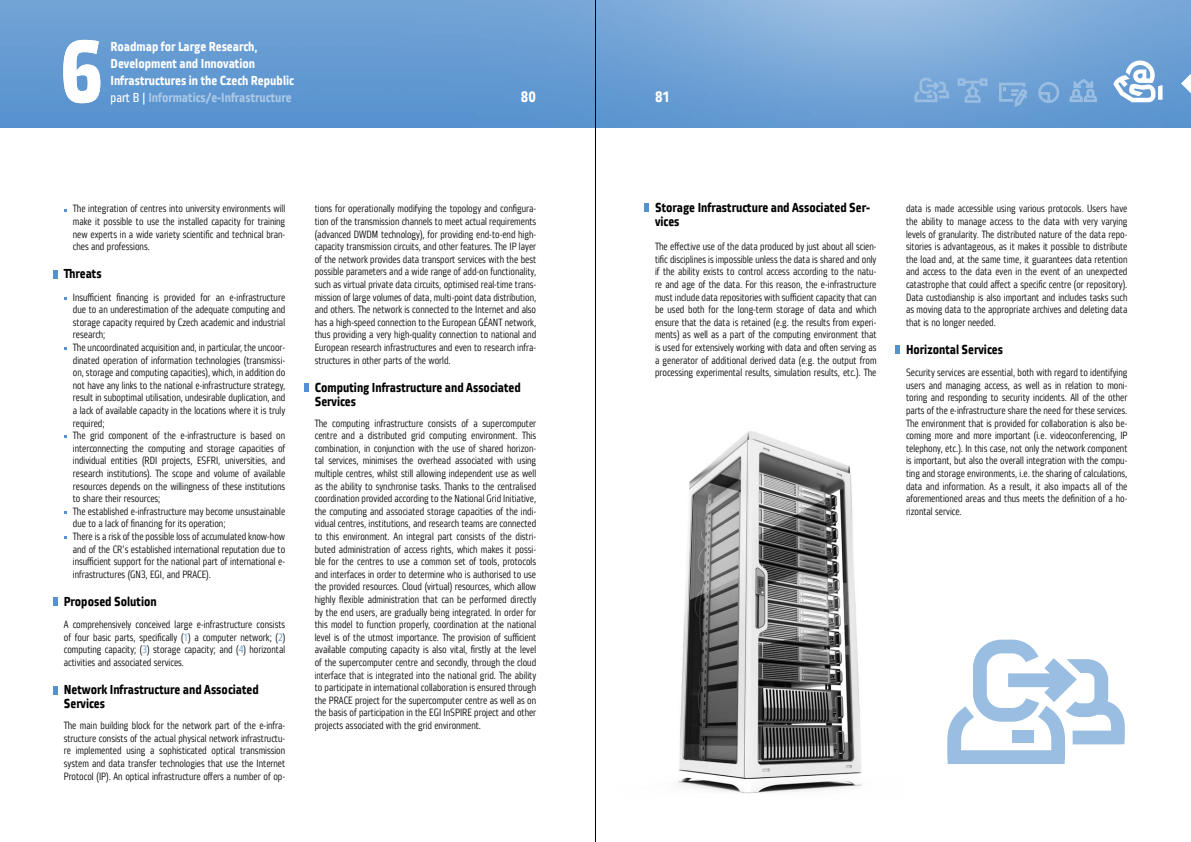
<style>
.page{position:relative;width:1191px;height:842px;background:#fff}
.page>*{position:absolute;margin:0;border:0;box-sizing:border-box;transform-origin:0 0}
.t1{font:700 87px "Vida 22 Pro";color:#fff}
.t2{font:700 15px "Vida 22 Pro";color:#fff}
.t3{font:700 13px/14px "Vida 22 Pro";color:#000}
.t4{font:700 13px/17px "Vida 22 Pro";color:#fff}
.t5{font:700 13px "Vida 22 Pro";color:#abc8e6}
.t6{font:10.5px/12.6px "Vida 21 Pro";color:#000;text-align:justify}
.s1{font-weight:400;color:#fff}
.s2{color:#5691ce}
</style>
<div class="page">
<img style="left:0;top:0;width:595px;height:127px">
<svg style="left:596px;top:0;width:595px;height:127px;background:#76a6d7"></svg>
<svg style="left:1181px;top:66px;width:10px;height:35px"></svg>
<img style="left:678px;top:431px;width:184px;height:363px">
<svg style="left:947px;top:640px;width:177px;height:124px"></svg>
<svg style="left:1112px;top:60px;width:50px;height:42px"></svg>
<svg style="left:1038px;top:82px;width:21px;height:21px"></svg>
<svg style="left:1069px;top:79px;width:28px;height:23px"></svg>
<svg style="left:957px;top:78px;width:30px;height:25px"></svg>
<svg style="left:914px;top:78px;width:35px;height:24px"></svg>
<svg style="left:999px;top:83px;width:28px;height:23px"></svg>
<svg style="left:53px;top:270px;width:4px;height:8px"></svg>
<svg style="left:53px;top:597px;width:4px;height:9px"></svg>
<svg style="left:53px;top:686px;width:4px;height:8px"></svg>
<svg style="left:304px;top:383px;width:4px;height:9px"></svg>
<svg style="left:644px;top:203px;width:4px;height:9px"></svg>
<svg style="left:895px;top:345px;width:4px;height:9px"></svg>
<hr style="left:595px;top:0;width:1px;height:842px;background:#000">
<h1 class="t1" style="left:59px;top:6px;width:45px">6</h1>
<p class="t4" style="left:110px;top:37px;width:185px">Roadmap for Large Research,<br>Development and Innovation<br>Infrastructures in the Czech Republic</p>
<p class="t5" style="left:110px;top:88px;width:183px"><span class="s1">part B |</span> Informatics/e-Infrastructure</p>
<h2 class="t2" style="left:655px;top:86px;width:17px">81</h2>
<h2 class="t2" style="left:521px;top:86px;width:17px">80</h2>
<p class="t6" style="left:73px;top:202px;width:214px">The integration of centres into university environments will make it possible to use the installed capacity for training new experts in a wide variety scientific and technical bran&shy;ches and professions.</p>
<p class="t3" style="left:64px;top:266px;width:39px">Threats</p>
<p class="t6" style="left:73px;top:290px;width:214px;text-align:left">Insufficient financing is provided for an e-infrastructure due to an underestimation of the adequate computing and storage capacity required by Czech academic and industrial research;<br>The uncoordinated acquisition and, in particular, the uncoor&shy;dinated operation of information technologies (transmissi&shy;on, storage and computing capacities), which, in addition do not have any links to the national e-infrastructure strategy, result in suboptimal utilisation, undesirable duplication, and a lack of available capacity in the locations where it is truly required;<br>The grid component of the e-infrastructure is based on interconnecting the computing and storage capacities of individual entities (RDI projects, ESFRI, universities, and research institutions). The scope and volume of available resources depends on the willingness of these institutions to share their resources;<br>The established e-infrastructure may become unsustainable due to a lack of financing for its operation;<br>There is a risk of the possible loss of accumulated know-how and of the CR’s established international reputation due to insufficient support for the national part of international e&shy;infrastructures (GN3, EGI, and PRACE).</p>
<p class="t3" style="left:64px;top:594px;width:95px">Proposed Solution</p>
<p class="t6" style="left:64px;top:618px;width:223px">A comprehensively conceived large e-infrastructure consists of four basic parts, specifically (<span class="s2">1</span>) a computer network; (<span class="s2">2</span>) computing capacity; (<span class="s2">3</span>) storage capacity; and (<span class="s2">4</span>) horizontal activities and associated services.</p>
<p class="t3" style="left:64px;top:682px;width:197px">Network Infrastructure and Associated<br>Services</p>
<p class="t6" style="left:64px;top:719px;width:223px">The main building block for the network part of the e-infra&shy;structure consists of the actual physical network infrastructu&shy;re implemented using a sophisticated optical transmission system and data transfer technologies that use the Internet Protocol (IP). An optical infrastructure offers a number of op-</p>
<p class="t6" style="left:315px;top:202px;width:223px">tions for operationally modifying the topology and configura&shy;tion of the transmission channels to meet actual requirements (advanced DWDM technology), for providing end-to-end high&shy;capacity transmission circuits, and other features. The IP layer of the network provides data transport services with the best possible parameters and a wide range of add-on functionality, such as virtual private data circuits, optimised real-time trans&shy;mission of large volumes of data, multi-point data distribution, and others. The network is connected to the Internet and also has a high-speed connection to the European GÉANT network, thus providing a very high-quality connection to national and European research infrastructures and even to research infra&shy;structures in other parts of the world.</p>
<p class="t3" style="left:315px;top:380px;width:208px">Computing Infrastructure and Associated<br>Services</p>
<p class="t6" style="left:315px;top:416px;width:223px">The computing infrastructure consists of a supercomputer centre and a distributed grid computing environment. This combination, in conjunction with the use of shared horizon&shy;tal services, minimises the overhead associated with using multiple centres, whilst still allowing independent use as well as the ability to synchronise tasks. Thanks to the centralised coordination provided according to the National Grid Initiative, the computing and associated storage capacities of the indi&shy;vidual centres, institutions, and research teams are connected to this environment. An integral part consists of the distri&shy;buted administration of access rights, which makes it possi&shy;ble for the centres to use a common set of tools, protocols and interfaces in order to determine who is authorised to use the provided resources. Cloud (virtual) resources, which allow highly flexible administration that can be performed directly by the end users, are gradually being integrated. In order for this model to function properly, coordination at the national level is of the utmost importance. The provision of sufficient available computing capacity is also vital, firstly at the level of the supercomputer centre and secondly, through the cloud interface that is integrated into the national grid. The ability to participate in international collaboration is ensured through the PRACE project for the supercomputer centre as well as on the basis of participation in the EGI InSPIRE project and other projects associated with the grid environment.</p>
<p class="t3" style="left:655px;top:199px;width:216px">Storage Infrastructure and Associated Ser&shy;vices</p>
<p class="t6" style="left:655px;top:240px;width:223px">The effective use of the data produced by just about all scien&shy;tific disciplines is impossible unless the data is shared and only if the ability exists to control access according to the natu&shy;re and age of the data. For this reason, the e-infrastructure must include data repositories with sufficient capacity that can be used both for the long-term storage of data and which ensure that the data is retained (e.g. the results from experi&shy;ments) as well as a part of the computing environment that is used for extensively working with data and often serving as a generator of additional derived data (e.g. the output from processing experimental results, simulation results, etc.). The</p>
<p class="t6" style="left:906px;top:202px;width:223px">data is made accessible using various protocols. Users have the ability to manage access to the data with very varying levels of granularity. The distributed nature of the data repo&shy;sitories is advantageous, as it makes it possible to distribute the load and, at the same time, it guarantees data retention and access to the data even in the event of an unexpected catastrophe that could affect a specific centre (or repository).<br>Data custodianship is also important and includes tasks such as moving data to the appropriate archives and deleting data that is no longer needed.</p>
<p class="t3" style="left:906px;top:342px;width:98px">Horizontal Services</p>
<p class="t6" style="left:906px;top:366px;width:223px">Security services are essential, both with regard to identifying users and managing access, as well as in relation to moni&shy;toring and responding to security incidents. All of the other parts of the e-infrastructure share the need for these services.<br>The environment that is provided for collaboration is also be&shy;coming more and more important (i.e. videoconferencing, IP telephony, etc.). In this case, not only the network component is important, but also the overall integration with the compu&shy;ting and storage environments, i.e. the sharing of calculations, data and information. As a result, it also impacts all of the aforementioned areas and thus meets the definition of a ho&shy;rizontal service.</p>
</div>
